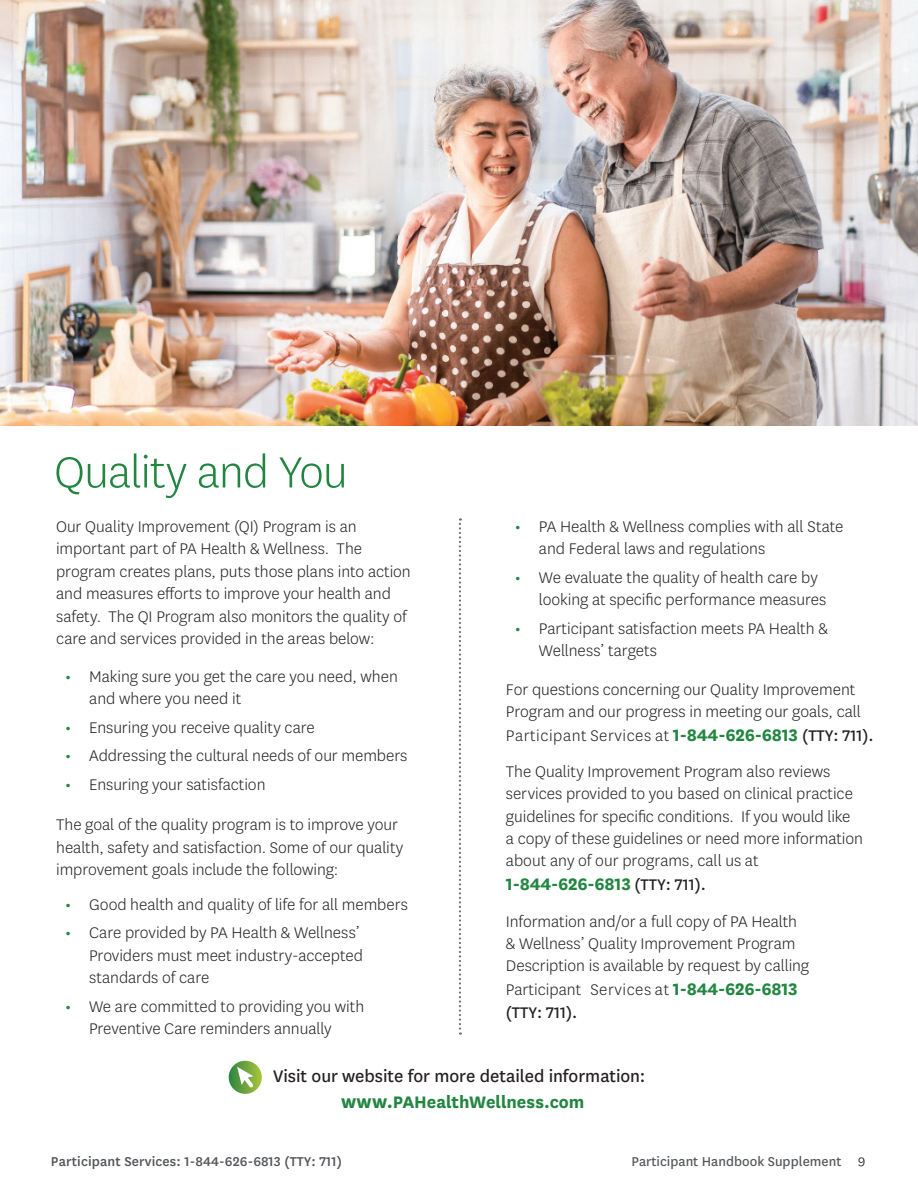
<style>
.page{position:relative;width:918px;height:1188px;background:#fff}
.page>*{position:absolute;margin:0;border:0;box-sizing:border-box;transform-origin:0 0}
.t1{font:300 51px "National";letter-spacing:-.02em;color:#228641}
.t2{font:19.5px/25.5px "Centene Sans";color:#231f20;text-align:center}
.t3{font:700 19.5px "Centene Sans";letter-spacing:-.015em;color:#228641}
.t4{font:300 18px/22.5px "Centene Sans";color:#231f20}
.t5{font:500 15px "Centene Sans";letter-spacing:.01em;color:#54555a}
.t6{font:15px "National";color:#54555a}
.s1{font-weight:500;color:#228641}
.s2{font-weight:700;font-size:19.5px;color:#228641}
.s3{font-weight:400}
.s4{font-weight:400;font-size:18px;color:#231f20}
.s5{font-weight:700;font-size:21px;color:#228641}
.s6{font-weight:700;color:#228641}
</style>
<div class="page">
<svg style="left:858px;top:1157px;width:7px;height:9px"></svg>
<svg style="left:459px;top:518px;width:2px;height:517px"></svg>
<img style="left:0;top:0;width:918px;height:426px">
<svg style="left:229px;top:1061px;width:33px;height:33px"></svg>
<svg style="left:237px;top:1067px;width:16px;height:20px"></svg>
<h1 class="t1" style="left:54px;top:440px;width:295px">Quality and You</h1>
<p class="t4" style="left:56px;top:515px;width:356px">Our Quality Improvement (QI) Program is an important part of PA Health &amp; Wellness. The program creates plans, puts those plans into action and measures efforts to improve your health and safety. The QI Program also monitors the quality of care and services provided in the areas below:</p>
<p class="t4" style="left:89px;top:665px;width:310px;text-indent:-24px"><span class="s1">•</span> Making sure you get the care you need, when and where you need it</p>
<p class="t4" style="left:65px;top:716px;width:251px"><span class="s1">•</span> Ensuring you receive quality care</p>
<p class="t4" style="left:65px;top:744px;width:344px"><span class="s1">•</span> Addressing the cultural needs of our members</p>
<p class="t4" style="left:65px;top:773px;width:202px"><span class="s1">•</span> Ensuring your satisfaction</p>
<p class="t4" style="left:56px;top:813px;width:349px">The goal of the quality program is to improve your health, safety and satisfaction. Some of our quality improvement goals include the following:</p>
<p class="t4" style="left:65px;top:893px;width:344px"><span class="s1">•</span> Good health and quality of life for all members</p>
<p class="t4" style="left:89px;top:921px;width:275px;text-indent:-24px"><span class="s1">•</span> Care provided by PA Health &amp; Wellness’<br>Providers must meet industry-accepted standards of care</p>
<p class="t4" style="left:65px;top:995px;width:301px;text-align:center"><span class="s1">•</span> We are committed to providing you with<br>Preventive Care reminders annually</p>
<p class="t4" style="left:539px;top:515px;width:306px;text-indent:-24px"><span class="s1">•</span> PA Health &amp; Wellness complies with all State and Federal laws and regulations</p>
<p class="t4" style="left:539px;top:566px;width:289px;text-indent:-24px"><span class="s1">•</span> We evaluate the quality of health care by looking at specific performance measures</p>
<p class="t4" style="left:539px;top:617px;width:290px;text-indent:-24px"><span class="s1">•</span> Participant satisfaction meets PA Health &amp;<br>Wellness’ targets</p>
<p class="t4" style="left:506px;top:678px;width:357px;line-height:22px">For questions concerning our Quality Improvement<br>Program and our progress in meeting our goals, call</p>
<p class="t4" style="left:506px;top:717px;width:369px;line-height:35.4px">Participant Services at <span class="s2">1-844-626-6813</span> <span class="s3">(TTY: 711).<br></span>The Quality Improvement Program also reviews</p>
<p class="t4" style="left:506px;top:782px;width:359px">services provided to you based on clinical practice guidelines for specific conditions. If you would like a copy of these guidelines or need more information about any of our programs, call us at</p>
<p class="t3" style="left:506px;top:871px;width:201px">1-844-626-6813 <span class="s4">(TTY: 711).</span></p>
<p class="t4" style="left:506px;top:910px;width:305px;line-height:22px">Information and/or a full copy of PA Health &amp; Wellness’ Quality Improvement Program<br>Description is available by request by calling</p>
<p class="t4" style="left:506px;top:978px;width:293px">Participant Services at <span class="s2">1-844-626-6813 </span><span class="s3">(TTY: 711).</span></p>
<p class="t2" style="left:273px;top:1063px;width:374px">Visit our website for more detailed information: <span class="s5">www.</span><span class="s6">PAHealthWellness.com</span></p>
<p class="t5" style="left:51px;top:1151px;width:293px">Participant Services: 1-844-626-6813 (TTY: 711)</p>
<p class="t6" style="left:632px;top:1152px;width:211px">Participant Handbook Supplement</p>
</div>
